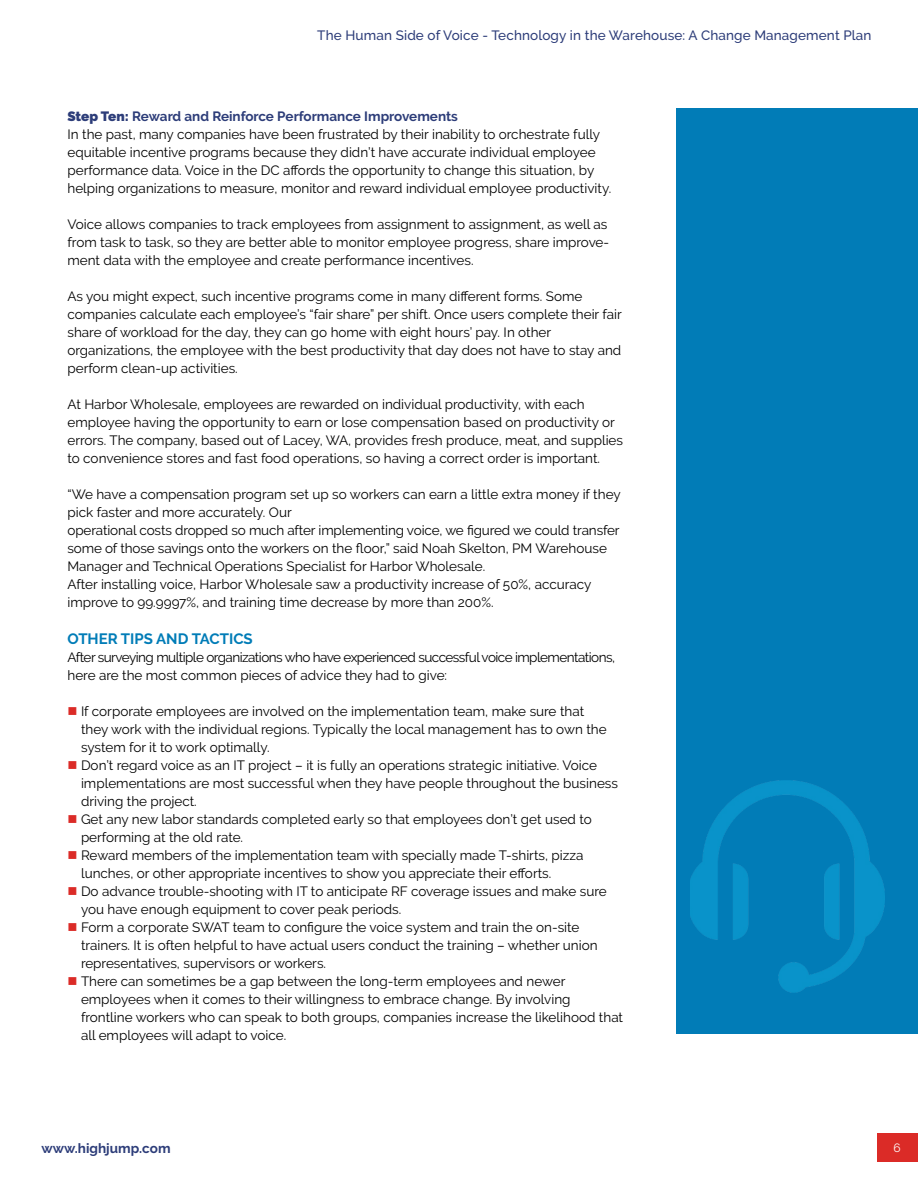
<style>
.page{position:relative;width:918px;height:1188px;background:#fff}
.page>*{position:absolute;margin:0;border:0;box-sizing:border-box;transform-origin:0 0}
.t1{font:700 15px "Raleway";color:#017cb7}
.t2{font:13.5px/18px "Raleway";color:#000}
.t3{font:13.5px/18px "Raleway";letter-spacing:-.04em;color:#000}
.t4{font:500 13.5px "Raleway";letter-spacing:.01em;color:#2d3d79}
.t5{font:700 13.5px "Raleway";color:#2d3d79}
.t6{font:12px "Raleway";color:#fff}
.s1{font-weight:900;color:#2d3d79}
.s2{font-weight:700;color:#2d3d79}
</style>
<div class="page">
<div style="left:878px;top:1133px;width:40px;height:28px;background:#db2b27"></div>
<div style="left:676px;top:108px;width:242px;height:926px;background:#017cb7"></div>
<img style="left:690px;top:780px;width:194px;height:213px">
<p class="t4" style="left:317px;top:27px;width:556px">The Human Side of Voice - Technology in the Warehouse: A Change Management Plan</p>
<p class="t2" style="left:68px;top:107px;width:545px"><span class="s1">Step Ten:</span> <span class="s2">Reward and Reinforce Performance Improvements<br></span>In the past, many companies have been frustrated by their inability to orchestrate fully equitable incentive programs because they didn’t have accurate individual employee performance data. Voice in the DC affords the opportunity to change this situation, by helping organizations to measure, monitor and reward individual employee productivity.</p>
<p class="t2" style="left:68px;top:215px;width:543px">Voice allows companies to track employees from assignment to assignment, as well as from task to task, so they are better able to monitor employee progress, share improve&shy;ment data with the employee and create performance incentives.</p>
<p class="t2" style="left:68px;top:287px;width:556px">As you might expect, such incentive programs come in many different forms. Some companies calculate each employee’s “fair share” per shift. Once users complete their fair share of workload for the day, they can go home with eight hours’ pay. In other organizations, the employee with the best productivity that day does not have to stay and perform clean-up activities.</p>
<p class="t2" style="left:68px;top:395px;width:557px">At Harbor Wholesale, employees are rewarded on individual productivity, with each employee having the opportunity to earn or lose compensation based on productivity or errors. The company, based out of Lacey, WA, provides fresh produce, meat, and supplies to convenience stores and fast food operations, so having a correct order is important.</p>
<p class="t2" style="left:68px;top:485px;width:555px">“We have a compensation program set up so workers can earn a little extra money if they pick faster and more accurately. Our<br>operational costs dropped so much after implementing voice, we figured we could transfer some of those savings onto the workers on the floor,” said Noah Skelton, PM Warehouse Manager and Technical Operations Specialist for Harbor Wholesale.<br>After installing voice, Harbor Wholesale saw a productivity increase of 50%, accuracy improve to 99.9997%, and training time decrease by more than 200%.</p>
<p class="t1" style="left:68px;top:630px;width:187px">OTHER TIPS AND TACTICS</p>
<p class="t3" style="left:68px;top:648px;width:549px">After surveying multiple organizations who have experienced successful voice implementations, here are the most common pieces of advice they had to give:</p>
<p class="t2" style="left:81px;top:702px;width:544px">If corporate employees are involved on the implementation team, make sure that<br>they work with the individual regions. Typically the local management has to own the system for it to work optimally.<br>Don’t regard voice as an IT project – it is fully an operations strategic initiative. Voice implementations are most successful when they have people throughout the business driving the project.<br>Get any new labor standards completed early so that employees don’t get used to performing at the old rate.<br>Reward members of the implementation team with specially made T-shirts, pizza lunches, or other appropriate incentives to show you appreciate their efforts.<br>Do advance trouble-shooting with IT to anticipate RF coverage issues and make sure you have enough equipment to cover peak periods.<br>Form a corporate SWAT team to configure the voice system and train the on-site trainers. It is often helpful to have actual users conduct the training – whether union representatives, supervisors or workers.<br>There can sometimes be a gap between the long-term employees and newer employees when it comes to their willingness to embrace change. By involving frontline workers who can speak to both groups, companies increase the likelihood that all employees will adapt to voice.</p>
<p class="t5" style="left:42px;top:1141px;width:131px">www.highjump.com</p>
<p class="t6" style="left:894px;top:1141px;width:9px">6</p>
</div>
